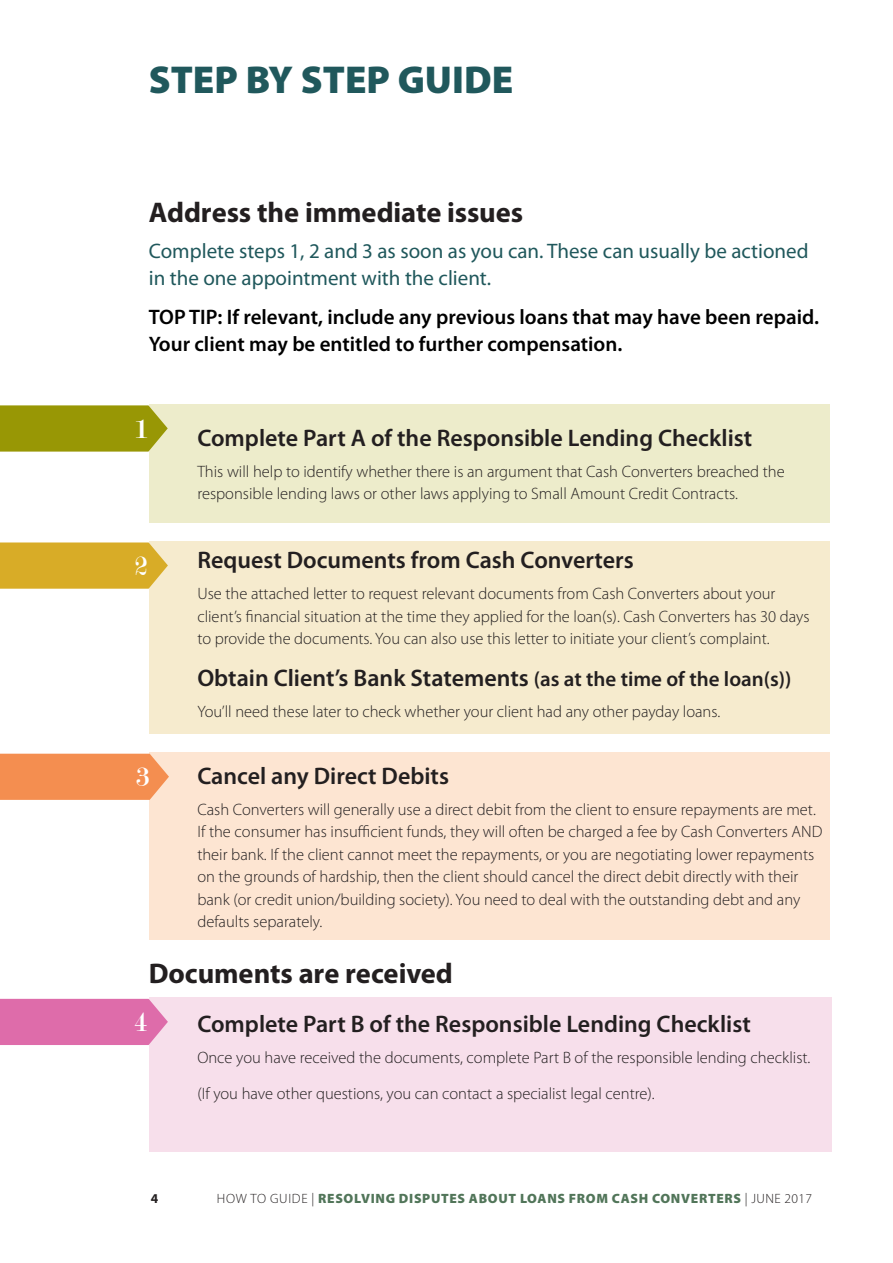
<style>
.page{position:relative;width:893px;height:1263px;background:#fff}
.page>*{position:absolute;margin:0;border:0;box-sizing:border-box;transform-origin:0 0}
.t1{font:900 39px "Myriad Pro";color:#20585c}
.t2{font:28.8px "Modern";color:#fff}
.t3{font:700 28.5px "Myriad Pro";letter-spacing:-.005em;color:#231f20}
.t4{font:600 24px "Myriad Pro";color:#231f20}
.t5{font:600 21px/27px "Myriad Pro";color:#000}
.t6{font:21px/27px "Myriad Pro";color:#20585c}
.t7{font:300 16.5px/22.5px "Myriad Pro";color:#231f20}
.t8{font:900 13.5px "Myriad Pro";letter-spacing:.05em;color:#517559}
.t9{font:700 13.5px "Myriad Pro";color:#231f20}
.s1{font-size:21px}
.s2{font-weight:300;color:#231f20}
</style>
<div class="page">
<div style="left:149px;top:404px;width:680px;height:119px;background:#edeccb"></div>
<div style="left:149px;top:541px;width:680px;height:193px;background:#f6ebce"></div>
<div style="left:149px;top:752px;width:680px;height:188px;background:#fde5d2"></div>
<div style="left:149px;top:997px;width:682px;height:154px;background:#f7dfeb"></div>
<svg style="left:0;top:405px;width:168px;height:47px;background:#9e9d14"></svg>
<svg style="left:0;top:542px;width:168px;height:47px;background:#dab034"></svg>
<svg style="left:0;top:754px;width:169px;height:46px;background:#f49357"></svg>
<div style="left:0;top:999px;width:168px;height:46px;background:#de6caa"></div>
<h1 class="t1" style="left:149px;top:54px;width:366px">STEP BY STEP GUIDE</h1>
<h3 class="t3" style="left:149px;top:194px;width:376px">Address the immediate issues</h3>
<p class="t6" style="left:149px;top:237px;width:661px">Complete steps 1, 2 and 3 as soon as you can. These can usually be actioned in the one appointment with the client.</p>
<p class="t5" style="left:149px;top:303px;width:672px">TOP TIP: If relevant, include any previous loans that may have been repaid.<br>Your client may be entitled to further compensation.</p>
<h2 class="t2" style="left:135px;top:414px;width:15px">1</h2>
<h2 class="t2" style="left:134px;top:551px;width:15px">2</h2>
<h3 class="t4" style="left:197px;top:422px;width:556px">Complete Part A of the Responsible Lending Checklist</h3>
<p class="t7" style="left:197px;top:460px;width:589px">This will help to identify whether there is an argument that Cash Converters breached the responsible lending laws or other laws applying to Small Amount Credit Contracts.</p>
<h3 class="t4" style="left:197px;top:545px;width:438px">Request Documents from Cash Converters</h3>
<p class="t7" style="left:197px;top:582px;width:614px">Use the attached letter to request relevant documents from Cash Converters about your client’s financial situation at the time they applied for the loan(s). Cash Converters has 30 days to provide the documents. You can also use this letter to initiate your client’s complaint.</p>
<h3 class="t4" style="left:197px;top:662px;width:596px">Obtain Client’s Bank Statements <span class="s1">(as at the time of the loan(s))</span></h3>
<p class="t7" style="left:197px;top:700px;width:524px">You’ll need these later to check whether your client had any other payday loans.</p>
<h3 class="t4" style="left:197px;top:760px;width:253px">Cancel any Direct Debits</h3>
<p class="t7" style="left:197px;top:798px;width:627px">Cash Converters will generally use a direct debit from the client to ensure repayments are met.<br>If the consumer has insufficient funds, they will often be charged a fee by Cash Converters AND their bank. If the client cannot meet the repayments, or you are negotiating lower repayments on the grounds of hardship, then the client should cancel the direct debit directly with their bank (or credit union/building society). You need to deal with the outstanding debt and any defaults separately.</p>
<h3 class="t3" style="left:149px;top:954px;width:306px">Documents are received</h3>
<h3 class="t4" style="left:197px;top:1009px;width:555px">Complete Part B of the Responsible Lending Checklist</h3>
<p class="t7" style="left:197px;top:1040px;width:615px;line-height:35.2px">Once you have received the documents, complete Part B of the responsible lending checklist. (If you have other questions, you can contact a specialist legal centre).</p>
<h2 class="t2" style="left:136px;top:763px;width:15px">3</h2>
<h2 class="t2" style="left:134px;top:1008px;width:15px">4</h2>
<p class="t9" style="left:151px;top:1189px;width:9px">4</p>
<p class="t8" style="left:217px;top:1189px;width:597px"><span class="s2">HOW TO GUIDE |</span> RESOLVING DISPUTES ABOUT LOANS FROM CASH CONVERTERS <span class="s2">| JUNE 2017</span></p>
</div>
